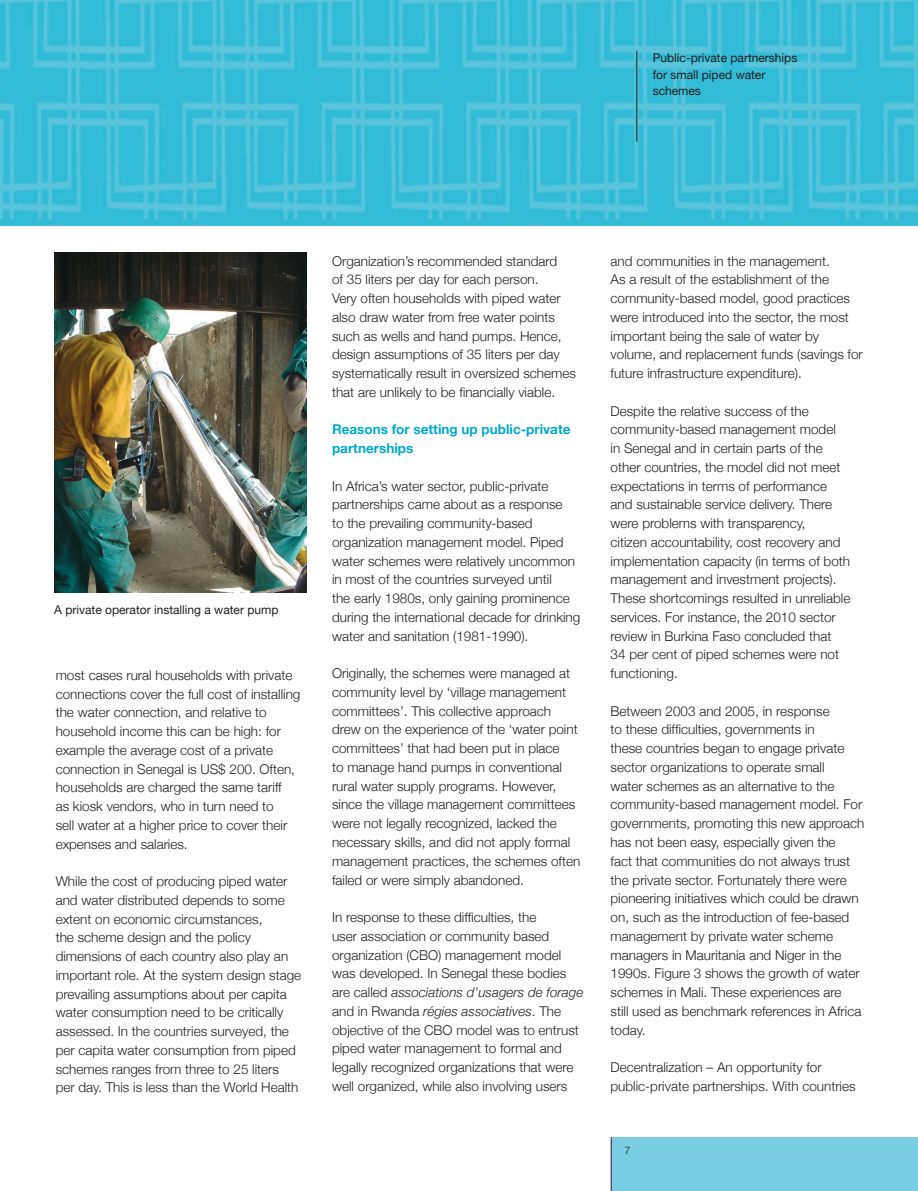
<style>
.page{position:relative;width:918px;height:1191px;background:#fff}
.page>*{position:absolute;margin:0;border:0;box-sizing:border-box;transform-origin:0 0}
.t1{font:300 13.5px/18.8px "Helvetica Neue";color:#231f20}
.t2{font:700 13.5px/18.8px "Helvetica Neue";color:#00a9cc}
.t3{font:12px/16.5px "Helvetica Neue";color:#231f20}
.t4{font:12px/16.5px "Helvetica";color:#231f20}
.s1{font-style:italic}
</style>
<div class="page">
<img style="left:0;top:0;width:918px;height:226px">
<hr style="left:590px;top:51px;width:1px;height:64px;background:#231f20">
<div style="left:611px;top:1137px;width:307px;height:54px;background:#7bcde3"></div>
<hr style="left:611px;top:1137px;width:1px;height:54px;background:#231f20">
<hr style="left:636px;top:51px;width:1px;height:91px;background:#231f20">
<img style="left:55px;top:252px;width:252px;height:340px">
<p class="t4" style="left:612px;top:47px;width:192px">Improving Water Utility Services For<br>The Poor Through Delegated<br>Management</p>
<p class="t3" style="left:653px;top:50px;width:146px">Public-private partnerships for small piped water schemes</p>
<p class="t3" style="left:54px;top:601px;width:226px">A private operator installing a water pump</p>
<p class="t1" style="left:56px;top:665px;width:246px">most cases rural households with private connections cover the full cost of installing the water connection, and relative to household income this can be high: for example the average cost of a private connection in Senegal is US$ 200. Often, households are charged the same tariff<br>as kiosk vendors, who in turn need to<br>sell water at a higher price to cover their expenses and salaries.</p>
<p class="t1" style="left:56px;top:871px;width:247px">While the cost of producing piped water and water distributed depends to some extent on economic circumstances,<br>the scheme design and the policy dimensions of each country also play an important role. At the system design stage prevailing assumptions about per capita water consumption need to be critically assessed. In the countries surveyed, the per capita water consumption from piped schemes ranges from three to 25 liters per day. This is less than the World Health</p>
<p class="t1" style="left:332px;top:251px;width:245px">Organization’s recommended standard<br>of 35 liters per day for each person.<br>Very often households with piped water also draw water from free water points such as wells and hand pumps. Hence, design assumptions of 35 liters per day systematically result in oversized schemes that are unlikely to be financially viable.</p>
<p class="t2" style="left:332px;top:420px;width:240px">Reasons for setting up public-private partnerships</p>
<p class="t1" style="left:332px;top:476px;width:250px">In Africa’s water sector, public-private partnerships came about as a response<br>to the prevailing community-based organization management model. Piped water schemes were relatively uncommon in most of the countries surveyed until<br>the early 1980s, only gaining prominence during the international decade for drinking water and sanitation (1981-1990).</p>
<p class="t1" style="left:332px;top:663px;width:250px">Originally, the schemes were managed at community level by ‘village management committees’. This collective approach drew on the experience of the ‘water point committees’ that had been put in place<br>to manage hand pumps in conventional rural water supply programs. However, since the village management committees were not legally recognized, lacked the necessary skills, and did not apply formal management practices, the schemes often failed or were simply abandoned.</p>
<p class="t1" style="left:332px;top:907px;width:253px">In response to these difficulties, the<br>user association or community based organization (CBO) management model was developed. In Senegal these bodies are called <span class="s1">associations d’usagers de forage </span>and in Rwanda <span class="s1">régies associatives</span>. The objective of the CBO model was to entrust piped water management to formal and legally recognized organizations that were well organized, while also involving users</p>
<p class="t1" style="left:611px;top:251px;width:254px">and communities in the management.<br>As a result of the establishment of the community-based model, good practices were introduced into the sector, the most important being the sale of water by volume, and replacement funds (savings for future infrastructure expenditure).</p>
<p class="t1" style="left:611px;top:401px;width:241px">Despite the relative success of the community-based management model<br>in Senegal and in certain parts of the other countries, the model did not meet expectations in terms of performance and sustainable service delivery. There were problems with transparency,<br>citizen accountability, cost recovery and implementation capacity (in terms of both management and investment projects).<br>These shortcomings resulted in unreliable services. For instance, the 2010 sector review in Burkina Faso concluded that<br>34 per cent of piped schemes were not functioning.</p>
<p class="t1" style="left:611px;top:701px;width:255px">Between 2003 and 2005, in response<br>to these difficulties, governments in<br>these countries began to engage private sector organizations to operate small<br>water schemes as an alternative to the community-based management model. For governments, promoting this new approach has not been easy, especially given the<br>fact that communities do not always trust the private sector. Fortunately there were pioneering initiatives which could be drawn on, such as the introduction of fee-based management by private water scheme managers in Mauritania and Niger in the 1990s. Figure 3 shows the growth of water schemes in Mali. These experiences are<br>still used as benchmark references in Africa today.</p>
<p class="t1" style="left:611px;top:1057px;width:247px">Decentralization – An opportunity for public-private partnerships. With countries</p>
</div>
